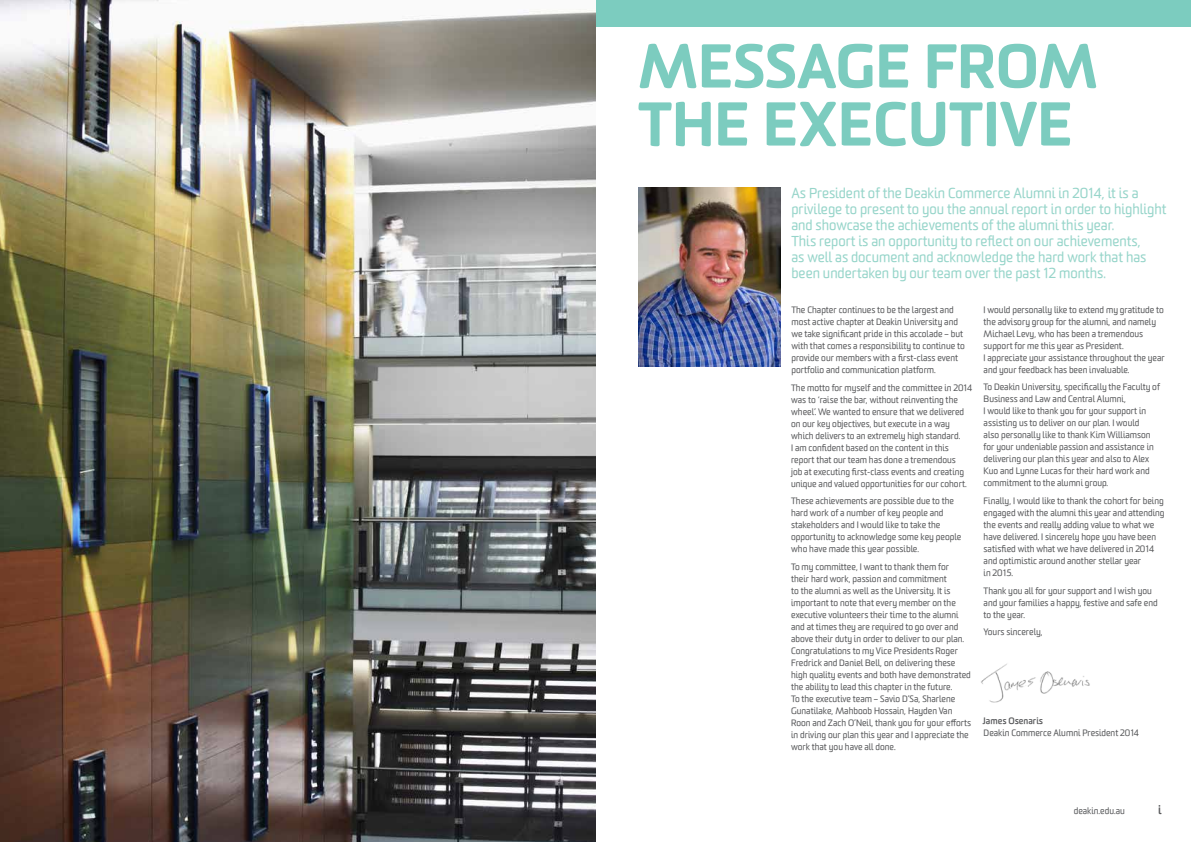
<style>
.page{position:relative;width:1191px;height:842px;background:#fff}
.page>*{position:absolute;margin:0;border:0;box-sizing:border-box;transform-origin:0 0}
.t1{font:900 60px/58px "Worldly";color:#7cccbf}
.t2{font:14px/16px "Worldly";color:#97d5ca}
.t3{font:700 12px "Worldly";color:#58595b}
.t4{font:9px/12px "Worldly";color:#58595b}
.t5{font:700 9px "Worldly";color:#58595b}
</style>
<div class="page">
<div style="left:595px;top:0;width:596px;height:26px;background:#7cccbf"></div>
<img style="left:638px;top:187px;width:142px;height:179px">
<img style="left:0;top:0;width:595px;height:842px">
<img style="left:981px;top:663px;width:109px;height:40px">
<h1 class="t1" style="left:638px;top:38px;width:461px">MESSAGE FROM<br>THE EXECUTIVE</h1>
<p class="t2" style="left:791px;top:185px;width:376px">As President of the Deakin Commerce Alumni in 2014, it is a privilege to present to you the annual report in order to highlight and showcase the achievements of the alumni this year.<br>This report is an opportunity to reflect on our achievements,<br>as well as document and acknowledge the hard work that has been undertaken by our team over the past 12 months.</p>
<p class="t4" style="left:791px;top:304px;width:175px">The Chapter continues to be the largest and most active chapter at Deakin University and we take significant pride in this accolade – but with that comes a responsibility to continue to provide our members with a first-class event portfolio and communication platform.</p>
<p class="t4" style="left:791px;top:382px;width:183px">The motto for myself and the committee in 2014 was to ‘raise the bar, without reinventing the wheel’. We wanted to ensure that we delivered on our key objectives, but execute in a way which delivers to an extremely high standard.<br>I am confident based on the content in this report that our team has done a tremendous<br>job at executing first-class events and creating unique and valued opportunities for our cohort.</p>
<p class="t4" style="left:791px;top:495px;width:172px">These achievements are possible due to the hard work of a number of key people and stakeholders and I would like to take the opportunity to acknowledge some key people who have made this year possible.</p>
<p class="t4" style="left:791px;top:561px;width:181px">To my committee, I want to thank them for<br>their hard work, passion and commitment<br>to the alumni as well as the University. It is important to note that every member on the executive volunteers their time to the alumni and at times they are required to go over and above their duty in order to deliver to our plan.<br>Congratulations to my Vice Presidents Roger Fredrick and Daniel Bell, on delivering these high quality events and both have demonstrated the ability to lead this chapter in the future.<br>To the executive team – Savio D’Sa, Sharlene Gunatilake, Mahboob Hossain, Hayden Van Roon and Zach O’Neil, thank you for your efforts in driving our plan this year and I appreciate the work that you have all done.</p>
<p class="t4" style="left:983px;top:304px;width:183px">I would personally like to extend my gratitude to the advisory group for the alumni, and namely Michael Levy, who has been a tremendous support for me this year as President.<br>I appreciate your assistance throughout the year and your feedback has been invaluable.</p>
<p class="t4" style="left:983px;top:381px;width:178px">To Deakin University, specifically the Faculty of Business and Law and Central Alumni,<br>I would like to thank you for your support in assisting us to deliver on our plan. I would<br>also personally like to thank Kim Williamson for your undeniable passion and assistance in delivering our plan this year and also to Alex Kuo and Lynne Lucas for their hard work and commitment to the alumni group.</p>
<p class="t4" style="left:983px;top:495px;width:182px">Finally, I would like to thank the cohort for being engaged with the alumni this year and attending the events and really adding value to what we have delivered. I sincerely hope you have been satisfied with what we have delivered in 2014 and optimistic around another stellar year<br>in 2015.</p>
<p class="t4" style="left:983px;top:585px;width:176px">Thank you all for your support and I wish you and your families a happy, festive and safe end to the year.</p>
<p class="t4" style="left:983px;top:626px;width:61px">Yours sincerely,</p>
<p class="t5" style="left:983px;top:715px;width:61px">James Osenaris</p>
<p class="t4" style="left:983px;top:727px;width:157px">Deakin Commerce Alumni President 2014</p>
<p class="t4" style="left:1073px;top:805px;width:52px">deakin.edu.au</p>
<h3 class="t3" style="left:1158px;top:802px;width:5px">i</h3>
</div>
